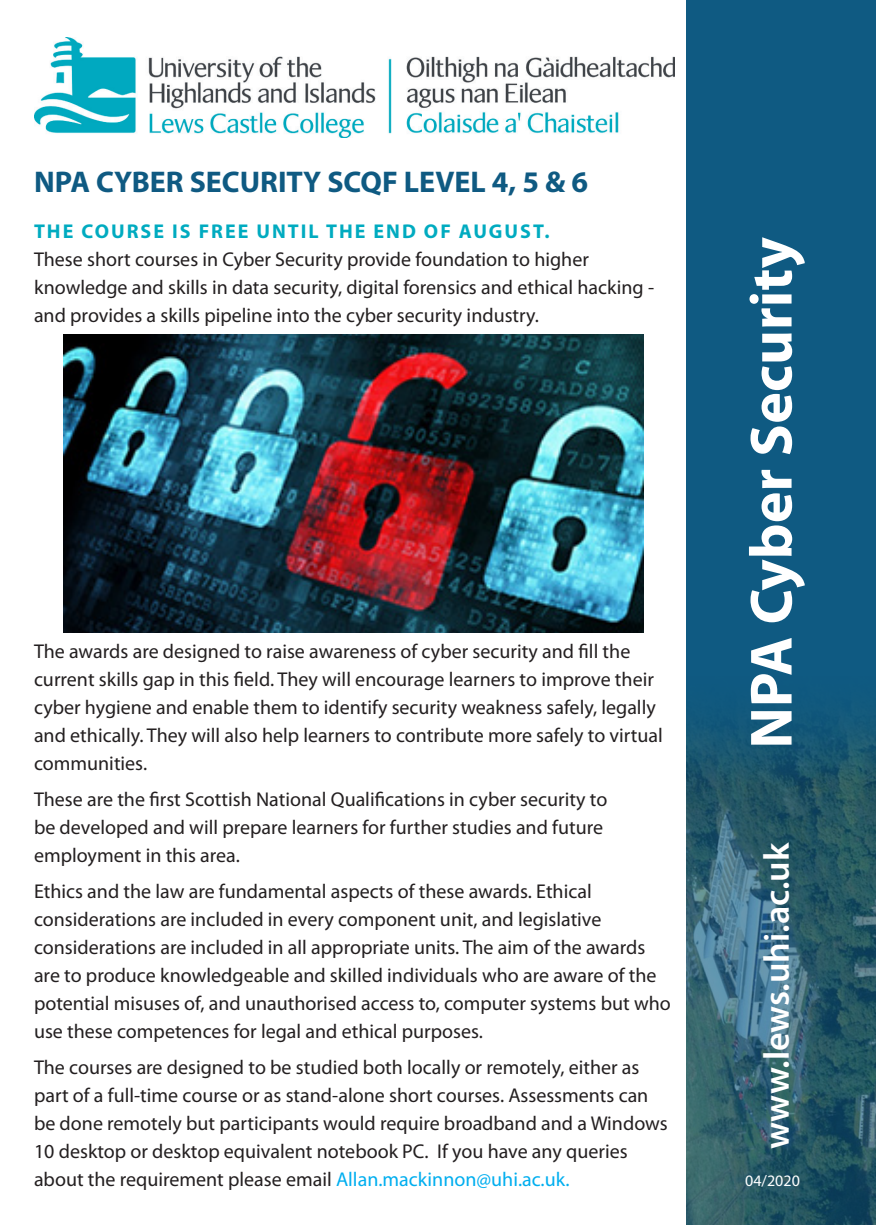
<style>
.page{position:relative;width:876px;height:1225px;background:#fff}
.page>*{position:absolute;margin:0;border:0;box-sizing:border-box;transform-origin:0 0}
.t1{font:700 60px "Myriad Pro";color:#fff}
.t2{font:600 36px "Myriad Pro";color:#fff}
.t3{font:700 30px "Myriad Pro";color:#0f5a82}
.t4{font:20px/28px "Myriad Pro";color:#231f20}
.t5{font:700 20px "Myriad Pro";letter-spacing:.1em;color:#00abc0}
.t6{font:16px "Myriad Pro";color:#fff}
.s1{color:#00aeef}
</style>
<div class="page">
<div style="left:686px;top:0;width:190px;height:1224px;background:#0f5a82"></div>
<img style="left:686px;top:719px;width:190px;height:506px">
<img style="left:34px;top:38px;width:641px;height:100px">
<img style="left:64px;top:334px;width:579px;height:298px">
<p class="t3" style="left:34px;top:162px;width:556px">NPA CYBER SECURITY SCQF LEVEL 4, 5 &amp; 6</p>
<p class="t5" style="left:34px;top:218px;width:517px">THE COURSE IS FREE UNTIL THE END OF AUGUST.</p>
<p class="t4" style="left:34px;top:245px;width:622px">These short courses in Cyber Security provide foundation to higher knowledge and skills in data security, digital forensics and ethical hacking - and provides a skills pipeline into the cyber security industry.</p>
<p class="t4" style="left:34px;top:637px;width:630px">The awards are designed to raise awareness of cyber security and fill the current skills gap in this field. They will encourage learners to improve their cyber hygiene and enable them to identify security weakness safely, legally and ethically. They will also help learners to contribute more safely to virtual communities.</p>
<p class="t4" style="left:34px;top:785px;width:575px">These are the first Scottish National Qualifications in cyber security to be developed and will prepare learners for further studies and future employment in this area.</p>
<p class="t4" style="left:34px;top:877px;width:638px">Ethics and the law are fundamental aspects of these awards. Ethical considerations are included in every component unit, and legislative considerations are included in all appropriate units. The aim of the awards are to produce knowledgeable and skilled individuals who are aware of the potential misuses of, and unauthorised access to, computer systems but who use these competences for legal and ethical purposes.</p>
<p class="t4" style="left:34px;top:1053px;width:635px">The courses are designed to be studied both locally or remotely, either as part of a full-time course or as stand-alone short courses. Assessments can be done remotely but participants would require broadband and a Windows 10 desktop or desktop equivalent notebook PC. If you have any queries about the requirement please email <span class="s1">Allan.mackinnon@uhi.ac.uk.</span></p>
<p class="t1" style="left:732px;top:748px;width:513px;rotate:-90deg">NPA Cyber Security</p>
<p class="t2" style="left:754px;top:1149px;width:309px;rotate:-90deg">www.lews.uhi.ac.uk</p>
<p class="t6" style="left:745px;top:1170px;width:56px">04/2020</p>
</div>
